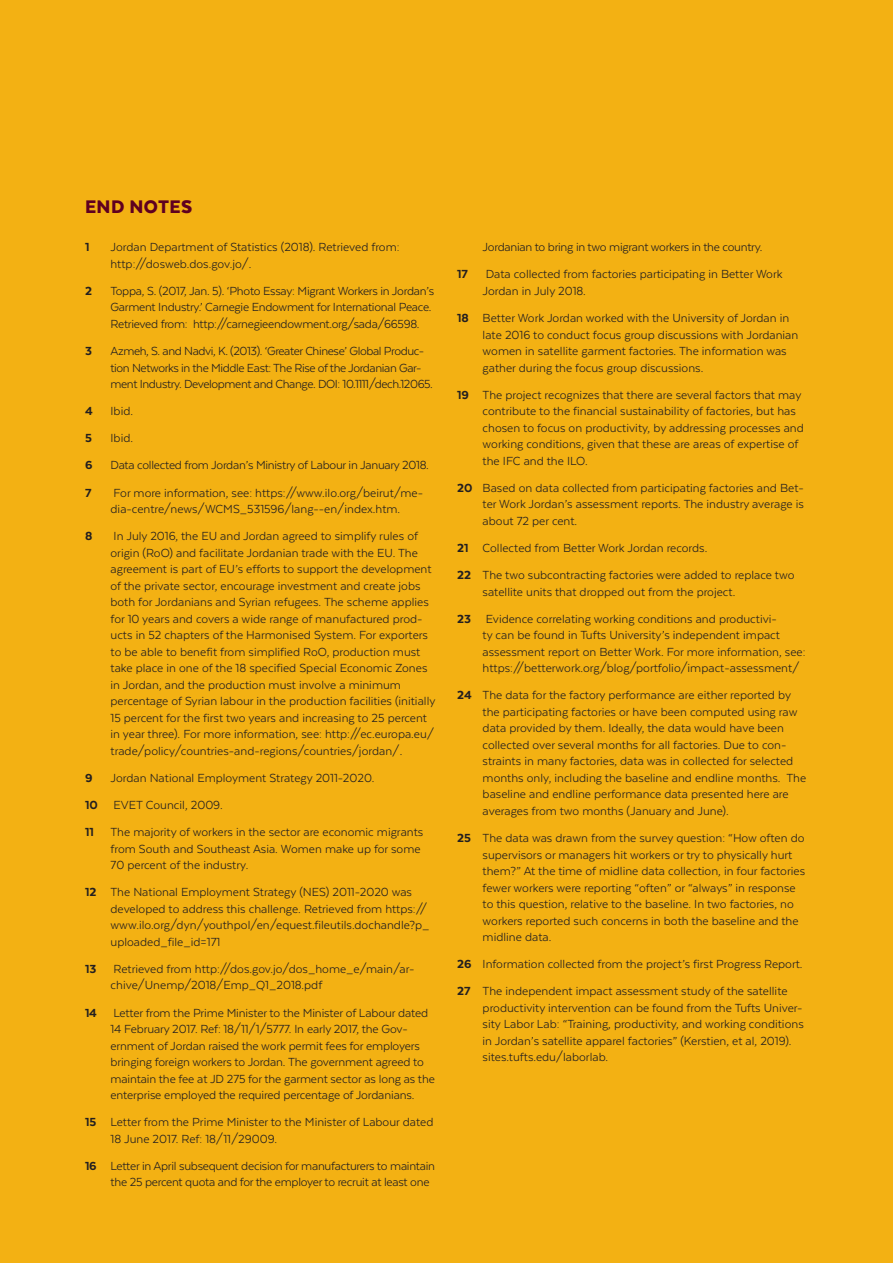
<style>
.page{position:relative;width:893px;height:1263px;background:#f3b113}
.page>*{position:absolute;margin:0;border:0;box-sizing:border-box;transform-origin:0 0}
.t1{font:900 21px "Texta";letter-spacing:.02em;color:#5f0020}
.t2{font:13.5px/16.5px "Texta";color:#231f20}
.t3{font:13.5px/16.5px "Texta";letter-spacing:-.02em;color:#231f20}
.t4{font:13.5px/16.5px "Texta";letter-spacing:-.03em;color:#231f20}
.t5{font:800 13.5px "Texta";color:#231f20}
.s1{font-weight:800}
</style>
<div class="page">
<h1 class="t1" style="left:85px;top:199px;width:109px">END NOTES</h1>
<p class="t5" style="left:85px;top:242px;width:6px">1</p>
<p class="t2" style="left:111px;top:239px;width:291px">Jordan Department of Statistics (2018). Retrieved from: http://dosweb.dos.gov.jo/.</p>
<p class="t5" style="left:85px;top:285px;width:8px">2</p>
<p class="t3" style="left:111px;top:283px;width:325px">Toppa, S. (2017, Jan. 5). ‘Photo Essay: Migrant Workers in Jordan’s<br>Garment Industry.’ Carnegie Endowment for International Peace.<br>Retrieved from: http://carnegieendowment.org/sada/66598.</p>
<p class="t5" style="left:85px;top:345px;width:8px">3</p>
<p class="t4" style="left:111px;top:343px;width:324px">Azmeh, S. and Nadvi, K. (2013). ‘Greater Chinese’ Global Produc&shy;tion Networks in the Middle East: The Rise of the Jordanian Gar&shy;ment Industry. Development and Change. DOI: 10.1111/dech.12065.</p>
<p class="t5" style="left:85px;top:406px;width:9px">4</p>
<p class="t2" style="left:111px;top:403px;width:24px">Ibid.</p>
<p class="t5" style="left:85px;top:433px;width:8px">5</p>
<p class="t2" style="left:111px;top:430px;width:24px">Ibid.</p>
<p class="t5" style="left:85px;top:460px;width:9px">6</p>
<p class="t3" style="left:111px;top:457px;width:320px">Data collected from Jordan’s Ministry of Labour in January 2018.</p>
<p class="t5" style="left:85px;top:487px;width:8px">7</p>
<p class="t2" style="left:111px;top:484px;width:314px">For more information, see: https://www.ilo.org/beirut/me&shy;dia-centre/news/WCMS_531596/lang--en/index.htm.</p>
<p class="t5" style="left:85px;top:531px;width:9px">8</p>
<p class="t2" style="left:111px;top:528px;width:326px">In July 2016, the EU and Jordan agreed to simplify rules of origin (RoO) and facilitate Jordanian trade with the EU. The agreement is part of EU’s efforts to support the development of the private sector, encourage investment and create jobs both for Jordanians and Syrian refugees. The scheme applies for 10 years and covers a wide range of manufactured prod&shy;ucts in 52 chapters of the Harmonised System. For exporters to be able to benefit from simplified RoO, production must take place in one of the 18 specified Special Economic Zones in Jordan, and the production must involve a minimum percentage of Syrian labour in the production facilities (initially 15 percent for the first two years and increasing to 25 percent in year three). For more information, see: http://ec.europa.eu/ trade/policy/countries-and-regions/countries/jordan/.</p>
<p class="t5" style="left:85px;top:772px;width:9px">9</p>
<p class="t2" style="left:85px;top:764px;width:340px;line-height:27.2px;text-indent:26px">Jordan National Employment Strategy 2011-2020.<br><span class="s1">10</span> EVET Council, 2009.<br><span class="s1">11</span> The majority of workers in the sector are economic migrants</p>
<p class="t2" style="left:111px;top:840px;width:312px">from South and Southeast Asia. Women make up for some<br>70 percent of the industry.</p>
<p class="t2" style="left:111px;top:884px;width:321px;text-indent:-25px"><span class="s1">12</span> The National Employment Strategy (NES) 2011-2020 was developed to address this challenge. Retrieved from https:// www.ilo.org/dyn/youthpol/en/equest.fileutils.dochandle?p_ uploaded_file_id=171</p>
<p class="t5" style="left:85px;top:963px;width:13px">13</p>
<p class="t2" style="left:111px;top:961px;width:305px">Retrieved from http://dos.gov.jo/dos_home_e/main/ar&shy;chive/Unemp/2018/Emp_Q1_2018.pdf</p>
<p class="t2" style="left:111px;top:1004px;width:326px;text-indent:-25px"><span class="s1">14</span> Letter from the Prime Minister to the Minister of Labour dated 14 February 2017. Ref: 18/11/1/5777. In early 2017, the Gov&shy;ernment of Jordan raised the work permit fees for employers bringing foreign workers to Jordan. The government agreed to maintain the fee at JD 275 for the garment sector as long as the enterprise employed the required percentage of Jordanians.</p>
<p class="t2" style="left:111px;top:1114px;width:324px;text-indent:-26px"><span class="s1">15</span> Letter from the Prime Minister to the Minister of Labour dated<br>18 June 2017. Ref: 18/11/29009.</p>
<p class="t3" style="left:111px;top:1157px;width:326px;text-indent:-26px"><span class="s1">16</span> Letter in April subsequent decision for manufacturers to maintain the 25 percent quota and for the employer to recruit at least one</p>
<p class="t3" style="left:483px;top:239px;width:281px">Jordanian to bring in two migrant workers in the country.</p>
<p class="t5" style="left:457px;top:269px;width:12px">17</p>
<p class="t2" style="left:483px;top:266px;width:302px">Data collected from factories participating in Better Work<br>Jordan in July 2018.</p>
<p class="t2" style="left:483px;top:310px;width:317px;text-indent:-26px"><span class="s1">18</span> Better Work Jordan worked with the University of Jordan in late 2016 to conduct focus group discussions with Jordanian women in satellite garment factories. The information was gather during the focus group discussions.</p>
<p class="t2" style="left:483px;top:386px;width:323px;text-indent:-26px"><span class="s1">19</span> The project recognizes that there are several factors that may contribute to the financial sustainability of factories, but has chosen to focus on productivity, by addressing processes and working conditions, given that these are areas of expertise of the IFC and the ILO.</p>
<p class="t2" style="left:483px;top:479px;width:323px;text-align:justify;text-indent:-26px"><span class="s1">20</span> Based on data collected from participating factories and Bet&shy;ter Work Jordan’s assessment reports. The industry average is about 72 per cent.</p>
<p class="t2" style="left:457px;top:534px;width:339px;line-height:27.2px"><span class="s1">21</span> Collected from Better Work Jordan records.<br><span class="s1">22</span> The two subcontracting factories were added to replace two</p>
<p class="t2" style="left:457px;top:578px;width:321px;line-height:27.2px;text-indent:26px">satellite units that dropped out from the project.<br><span class="s1">23</span> Evidence correlating working conditions and productivi-</p>
<p class="t2" style="left:483px;top:627px;width:324px">ty can be found in Tufts University’s independent impact assessment report on Better Work. For more information, see: https://betterwork.org/blog/portfolio/impact-assessment/</p>
<p class="t2" style="left:483px;top:687px;width:325px;text-indent:-26px"><span class="s1">24</span> The data for the factory performance are either reported by the participating factories or have been computed using raw data provided by them. Ideally, the data would have been collected over several months for all factories. Due to con&shy;straints in many factories, data was in collected for selected months only, including the baseline and endline months. The baseline and endline performance data presented here are averages from two months (January and June).</p>
<p class="t2" style="left:483px;top:830px;width:324px;text-indent:-26px"><span class="s1">25</span> The data was drawn from the survey question: “How often do supervisors or managers hit workers or try to physically hurt them?” At the time of midline data collection, in four factories fewer workers were reporting “often” or “always” in response to this question, relative to the baseline. In two factories, no workers reported such concerns in both the baseline and the midline data.</p>
<p class="t2" style="left:457px;top:950px;width:347px;line-height:27.2px"><span class="s1">26</span> Information collected from the project’s first Progress Report.<br><span class="s1">27</span> The independent impact assessment study of the satellite</p>
<p class="t2" style="left:483px;top:999px;width:323px">productivity intervention can be found from the Tufts Univer&shy;sity Labor Lab: “Training, productivity, and working conditions in Jordan’s satellite apparel factories” (Kerstien, et al, 2019). sites.tufts.edu/laborlab.</p>
</div>
